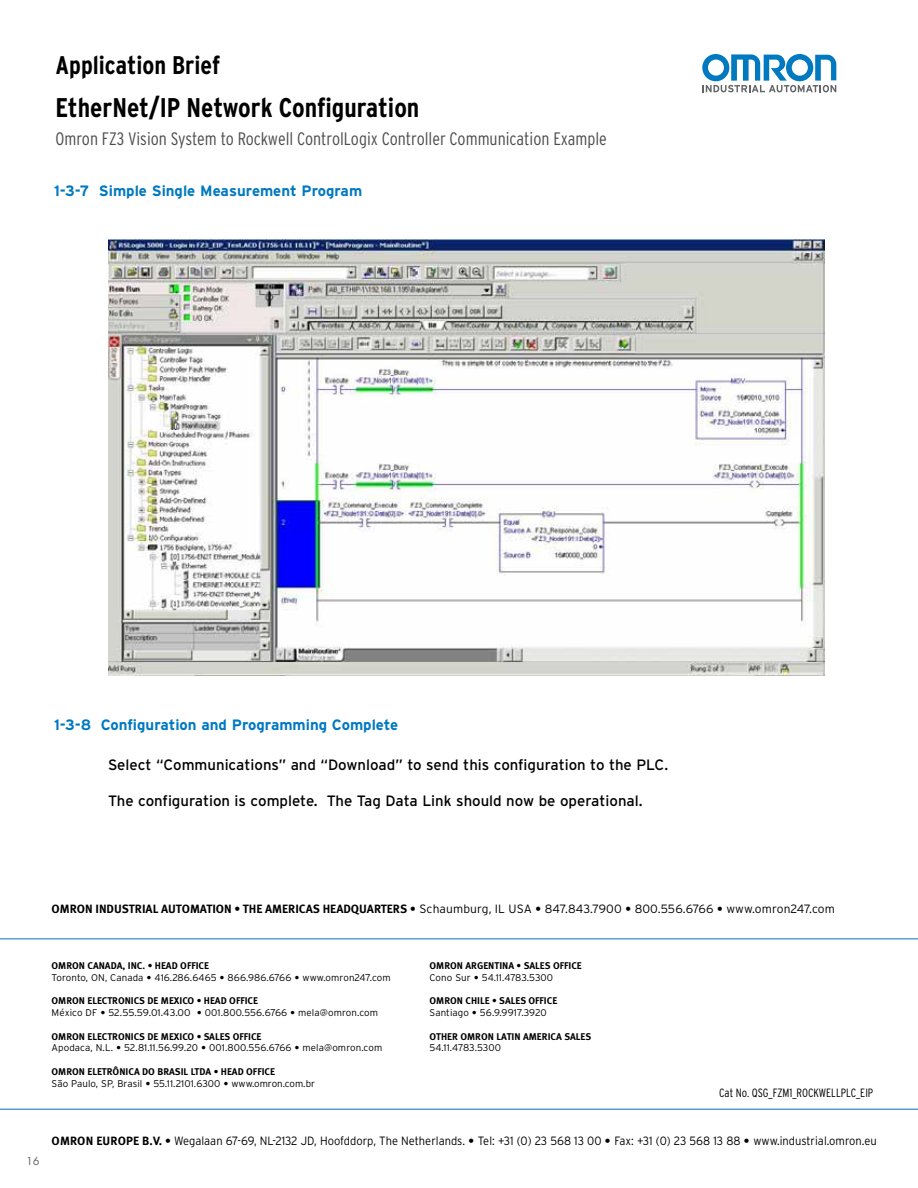
<style>
.page{position:relative;width:918px;height:1188px;background:#fff}
.page>*{position:absolute;margin:0;border:0;box-sizing:border-box;transform-origin:0 0}
.t1{font:700 condensed 27px "Interstate CE";color:#000}
.t2{font:700 condensed 25.5px "Interstate CE";color:#000}
.t3{font:300 condensed 18px "Interstate CE";color:#4d4d4f}
.t4{font:15px "Interstate";color:#000}
.Heading_3{font:700 15px "Interstate";color:#0079c1}
.OMRON_adress{font:300 12px "Interstate";color:#000;scale:.93 1}
.OMRON_adress-2{font:300 12px "Interstate";color:#000}
.t5{font:300 condensed 12px "Interstate";color:#000}
.t6{font:12px "Futura";color:#5f6062}
.Phone_www{font:300 9.75px "Interstate";letter-spacing:.01em;color:#000}
.Phone_www-2{font:700 9.75px "Meta Pro";color:#000}
.s1{font-family:"Meta Pro";font-weight:700}
.s2{font-family:"Meta Pro";font-weight:400}
</style>
<div class="page">
<svg style="left:702px;top:54px;width:134px;height:38px"></svg>
<img style="left:108px;top:239px;width:717px;height:437px">
<hr style="left:0;top:938px;width:918px;height:1px;background:#0072bc">
<hr style="left:0;top:1109px;width:918px;height:1px;background:#0072bc">
<h2 class="t2" style="left:56px;top:50px;width:166px">Application Brief</h2>
<h1 class="t1" style="left:56px;top:91px;width:365px">EtherNet/IP Network Configuration</h1>
<h3 class="t3" style="left:56px;top:128px;width:553px">Omron FZ3 Vision System to Rockwell ControlLogix Controller Communication Example</h3>
<p class="Heading_3" style="left:54px;top:182px;width:310px">1-3-7 Simple Single Measurement Program</p>
<p class="Heading_3" style="left:54px;top:716px;width:346px">1-3-8 Configuration and Programming Complete</p>
<p class="t4" style="left:108px;top:757px;width:562px">Select “Communications” and “Download” to send this configuration to the PLC.</p>
<p class="t4" style="left:108px;top:793px;width:536px">The configuration is complete. The Tag Data Link should now be operational.</p>
<p class="OMRON_adress-2" style="left:52px;top:902px;width:785px"><span class="s1">OMRON INDUSTRIAL AUTOMATION • THE AMERICAS HEADQUARTERS</span> <span class="s2">•</span> Schaumburg, IL USA <span class="s2">•</span> 847.843.7900 <span class="s2">•</span> 800.556.6766 <span class="s2">•</span> www.omron247.com</p>
<p class="Phone_www-2" style="left:52px;top:960px;width:159px">OMRON CANADA, INC. • HEAD OFFICE</p>
<p class="Phone_www" style="left:52px;top:972px;width:341px">Toronto, ON, Canada <span class="s2">•</span> 416.286.6465 <span class="s2">•</span> 866.986.6766 <span class="s2">•</span> www.omron247.com</p>
<p class="Phone_www-2" style="left:52px;top:995px;width:208px">OMRON ELECTRONICS DE MEXICO • HEAD OFFICE</p>
<p class="Phone_www" style="left:52px;top:1007px;width:328px">México DF <span class="s2">•</span> 52.55.59.01.43.00 <span class="s2">•</span> 001.800.556.6766 <span class="s2">•</span> mela@omron.com</p>
<p class="Phone_www-2" style="left:52px;top:1030px;width:211px">OMRON ELECTRONICS DE MEXICO • SALES OFFICE</p>
<p class="Phone_www" style="left:52px;top:1042px;width:332px">Apodaca, N.L. <span class="s2">•</span> 52.81.11.56.99.20 <span class="s2">•</span> 001.800.556.6766 <span class="s2">•</span> mela@omron.com</p>
<p class="Phone_www-2" style="left:52px;top:1065px;width:225px">OMRON ELETRÔNICA DO BRASIL LTDA • HEAD OFFICE</p>
<p class="Phone_www" style="left:52px;top:1078px;width:265px">São Paulo, SP, Brasil <span class="s2">•</span> 55.11.2101.6300 <span class="s2">•</span> www.omron.com.br</p>
<p class="Phone_www-2" style="left:430px;top:960px;width:154px">OMRON ARGENTINA • SALES OFFICE</p>
<p class="Phone_www" style="left:430px;top:972px;width:125px">Cono Sur <span class="s2">•</span> 54.11.4783.5300</p>
<p class="Phone_www-2" style="left:430px;top:995px;width:129px">OMRON CHILE • SALES OFFICE</p>
<p class="Phone_www" style="left:430px;top:1007px;width:119px">Santiago <span class="s2">•</span> 56.9.9917.3920</p>
<p class="Phone_www-2" style="left:430px;top:1030px;width:163px">OTHER OMRON LATIN AMERICA SALES</p>
<p class="Phone_www" style="left:430px;top:1042px;width:73px">54.11.4783.5300</p>
<p class="t5" style="left:719px;top:1086px;width:156px">Cat No. QSG_FZM1_ROCKWELLPLC_EIP</p>
<p class="t6" style="left:26px;top:1153px;width:15px">16</p>
<p class="OMRON_adress" style="left:52px;top:1134px;width:889px"><span class="s1">OMRON EUROPE B.V. •</span> Wegalaan 67-69, NL-2132 JD, Hoofddorp, The Netherlands. <span class="s2">•</span> Tel: +31 (0) 23 568 13 00 <span class="s2">•</span> Fax: +31 (0) 23 568 13 88 <span class="s2">•</span> www.industrial.omron.eu</p>
</div>
